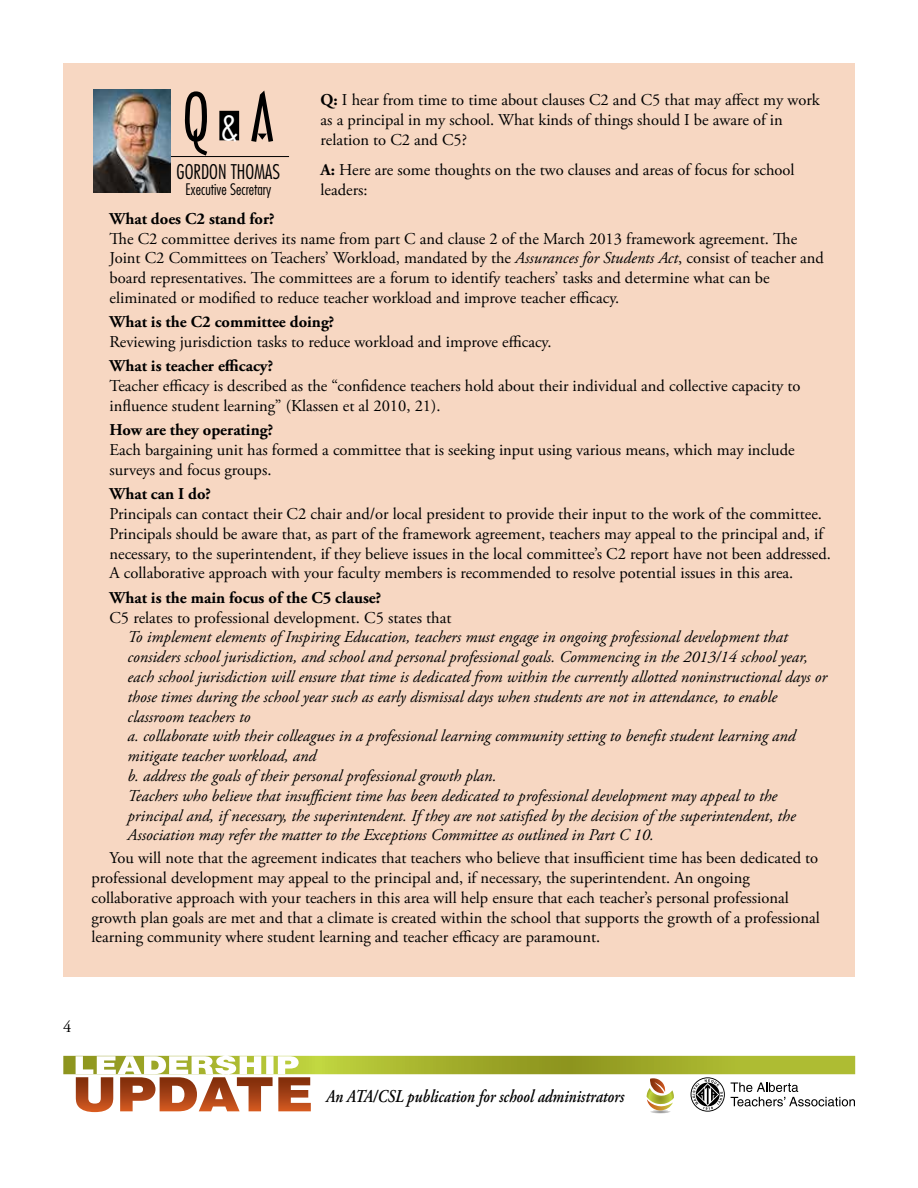
<style>
.page{position:relative;width:918px;height:1188px;background:#fff}
.page>*{position:absolute;margin:0;border:0;box-sizing:border-box;transform-origin:0 0}
.t1{font:63.45px "Architecture Plain";color:#000}
.t2{font:300 condensed 19.8px "Futura Std";color:#000}
.t3{font:italic 600 18px "Adobe Garamond Pro";color:#000;scale:.85 1}
.t4{font:16.5px/19.8px "Adobe Garamond Pro";color:#000}
.t5{font:italic 16.5px/19.8px "Adobe Garamond Pro";color:#000}
.t6{font:700 16.5px "Adobe Garamond Pro";color:#000}
.t7{font:300 condensed 15.45px "Futura Std";color:#000}
.s1{font-size:33.9px;color:#fff}
.s2{font-weight:700}
.s3{font-style:italic}
</style>
<div class="page">
<svg style="left:649px;top:1109px;width:22px;height:5px"></svg>
<svg style="left:63px;top:1056px;width:792px;height:56px"></svg>
<div style="left:63px;top:63px;width:792px;height:913px;background:#f7d7c2"></div>
<div style="left:220px;top:111px;width:19px;height:29px;background:#000"></div>
<hr style="left:94px;top:156px;width:195px;height:1px;background:#000">
<img style="left:93px;top:89px;width:77px;height:103px">
<h1 class="t1" style="left:183px;top:78px;width:93px">Q<span class="s1">&amp;</span>A</h1>
<p class="t2" style="left:177px;top:160px;width:105px">GORDON THOMAS</p>
<p class="t7" style="left:185px;top:180px;width:88px">Executive Secretary</p>
<p class="t4" style="left:321px;top:90px;width:501px"><span class="s2">Q:</span> I hear from time to time about clauses C2 and C5 that may affect my work as a principal in my school. What kinds of things should I be aware of in relation to C2 and C5?</p>
<p class="t4" style="left:321px;top:161px;width:476px"><span class="s2">A:</span> Here are some thoughts on the two clauses and areas of focus for school leaders:</p>
<p class="t6" style="left:110px;top:209px;width:167px">What does C2 stand for?</p>
<p class="t4" style="left:110px;top:229px;width:716px">The C2 committee derives its name from part C and clause 2 of the March 2013 framework agreement. The Joint C2 Committees on Teachers’ Workload, mandated by the <span class="s3">Assurances for Students Act</span>, consist of teacher and board representatives. The committees are a forum to identify teachers’ tasks and determine what can be eliminated or modified to reduce teacher workload and improve teacher efficacy.</p>
<p class="t6" style="left:110px;top:313px;width:226px">What is the C2 committee doing?</p>
<p class="t4" style="left:110px;top:333px;width:444px">Reviewing jurisdiction tasks to reduce workload and improve efficacy.</p>
<p class="t6" style="left:110px;top:357px;width:165px">What is teacher efficacy?</p>
<p class="t4" style="left:110px;top:377px;width:693px">Teacher efficacy is described as the “confidence teachers hold about their individual and collective capacity to influence student learning” (Klassen et al 2010, 21).</p>
<p class="t6" style="left:110px;top:421px;width:165px">How are they operating?</p>
<p class="t4" style="left:110px;top:441px;width:687px">Each bargaining unit has formed a committee that is seeking input using various means, which may include surveys and focus groups.</p>
<p class="t6" style="left:110px;top:484px;width:103px">What can I do?</p>
<p class="t4" style="left:110px;top:505px;width:723px">Principals can contact their C2 chair and/or local president to provide their input to the work of the committee.<br>Principals should be aware that, as part of the framework agreement, teachers may appeal to the principal and, if necessary, to the superintendent, if they believe issues in the local committee’s C2 report have not been addressed.<br>A collaborative approach with your faculty members is recommended to resolve potential issues in this area.</p>
<p class="t6" style="left:110px;top:588px;width:273px">What is the main focus of the C5 clause?</p>
<p class="t4" style="left:110px;top:608px;width:343px">C5 relates to professional development. C5 states that</p>
<p class="t5" style="left:128px;top:628px;width:701px">To implement elements of Inspiring Education, teachers must engage in ongoing professional development that considers school jurisdiction, and school and personal professional goals. Commencing in the 2013/14 school year, each school jurisdiction will ensure that time is dedicated from within the currently allotted noninstructional days or those times during the school year such as early dismissal days when students are not in attendance, to enable classroom teachers to<br>a. collaborate with their colleagues in a professional learning community setting to benefit student learning and mitigate teacher workload, and<br>b. address the goals of their personal professional growth plan.<br>Teachers who believe that insufficient time has been dedicated to professional development may appeal to the principal and, if necessary, the superintendent. If they are not satisfied by the decision of the superintendent, the Association may refer the matter to the Exceptions Committee as outlined in Part C 10.</p>
<p class="t4" style="left:92px;top:849px;width:730px;text-indent:18px">You will note that the agreement indicates that teachers who believe that insufficient time has been dedicated to professional development may appeal to the principal and, if necessary, the superintendent. An ongoing collaborative approach with your teachers in this area will help ensure that each teacher’s personal professional growth plan goals are met and that a climate is created within the school that supports the growth of a professional learning community where student learning and teacher efficacy are paramount.</p>
<p class="t4" style="left:63px;top:1017px;width:10px">4</p>
<p class="t3" style="left:326px;top:1086px;width:352px">An ATA/CSL publication for school administrators</p>
</div>
